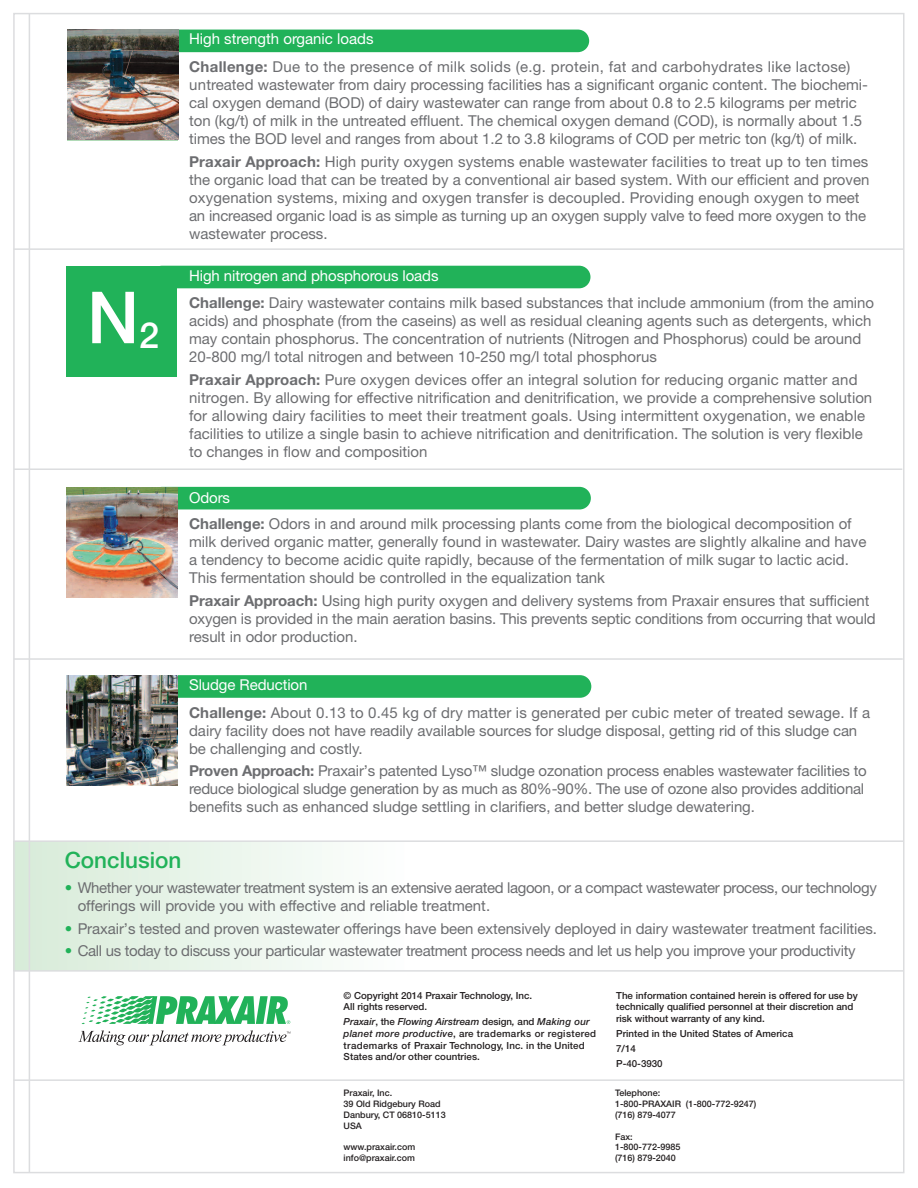
<style>
.page{position:relative;width:918px;height:1188px;background:#fff}
.page>*{position:absolute;margin:0;border:0;box-sizing:border-box;transform-origin:0 0}
.t1{font:500 72px "Helvetica Neue";color:#fff}
.t2{font:500 22.5px "Helvetica Neue";color:#21b259}
.t3{font:15px/18px "Helvetica Neue";color:#6c6d70}
.t4{font:15px/18px "Helvetica Neue";letter-spacing:-.02em;color:#6c6d70}
.t5{font:15px/28px "Helvetica Neue";letter-spacing:.02em;color:#6c6d70}
.t6{font:500 9.75px/11.7px "Helvetica Neue";letter-spacing:.005em;color:#231f20}
.t7{font:500 9px/10.8px "Helvetica Neue";color:#231f20}
.s1{font-size:36px}
.s2{color:#fff}
.s3{font-weight:700}
.s4{color:#21b259}
.s5{font-style:italic}
</style>
<div class="page">
<div style="left:14px;top:841px;width:391px;height:130px;background:linear-gradient(to right,#d7ebd8,#fdfffe)"></div>
<div style="left:151px;top:487px;width:440px;height:22px;background:#21b259;border-radius:11px"></div>
<div style="left:151px;top:675px;width:440px;height:23px;background:#21b259;border-radius:11px"></div>
<img style="left:67px;top:675px;width:110px;height:111px">
<img style="left:67px;top:487px;width:110px;height:111px">
<hr style="left:29px;top:14px;width:1px;height:1159px;background:#dcdddf">
<hr style="left:14px;top:248px;width:890px;height:2px;background:#dcdddf">
<div style="left:151px;top:266px;width:439px;height:22px;background:#21b259;border-radius:11px"></div>
<div style="left:66px;top:266px;width:111px;height:110px;background:#21b259"></div>
<hr style="left:14px;top:468px;width:888px;height:2px;background:#dcdddf">
<div style="left:152px;top:30px;width:437px;height:22px;background:#21b259;border-radius:11px"></div>
<hr style="left:14px;top:840px;width:890px;height:2px;background:#dcdddf">
<hr style="left:13px;top:970px;width:891px;height:2px;background:#dcdddf">
<svg style="left:82px;top:996px;width:208px;height:28px"></svg>
<svg style="left:78px;top:1030px;width:212px;height:15px"></svg>
<hr style="left:14px;top:1079px;width:889px;height:2px;background:#dcdddf">
<hr style="left:14px;top:658px;width:889px;height:2px;background:#dcdddf">
<img style="left:68px;top:30px;width:110px;height:109px">
<h1 class="t1" style="left:87px;top:292px;width:73px">N<span class="s1">2</span></h1>
<p class="t5" style="left:189px;top:27px;width:663px"><span class="s2">High strength organic loads<br></span><span class="s3">Challenge:</span> Due to the presence of milk solids (e.g. protein, fat and carbohydrates like lactose)</p>
<p class="t3" style="left:189px;top:78px;width:680px">untreated wastewater from dairy processing facilities has a significant organic content. The biochemi&shy;cal oxygen demand (BOD) of dairy wastewater can range from about 0.8 to 2.5 kilograms per metric ton (kg/t) of milk in the untreated effluent. The chemical oxygen demand (COD), is normally about 1.5 times the BOD level and ranges from about 1.2 to 3.8 kilograms of COD per metric ton (kg/t) of milk.</p>
<p class="t3" style="left:189px;top:154px;width:682px"><span class="s3">Praxair Approach:</span> High purity oxygen systems enable wastewater facilities to treat up to ten times the organic load that can be treated by a conventional air based system. With our efficient and proven oxygenation systems, mixing and oxygen transfer is decoupled. Providing enough oxygen to meet an increased organic load is as simple as turning up an oxygen supply valve to feed more oxygen to the wastewater process.</p>
<p class="t3" style="left:189px;top:263px;width:687px;line-height:27.6px"><span class="s2">High nitrogen and phosphorous loads<br></span><span class="s3">Challenge:</span> Dairy wastewater contains milk based substances that include ammonium (from the amino</p>
<p class="t3" style="left:189px;top:313px;width:684px">acids) and phosphate (from the caseins) as well as residual cleaning agents such as detergents, which may contain phosphorus. The concentration of nutrients (Nitrogen and Phosphorus) could be around<br>20-800 mg/l total nitrogen and between 10-250 mg/l total phosphorus</p>
<p class="t3" style="left:189px;top:372px;width:685px"><span class="s3">Praxair Approach:</span> Pure oxygen devices offer an integral solution for reducing organic matter and nitrogen. By allowing for effective nitrification and denitrification, we provide a comprehensive solution for allowing dairy facilities to meet their treatment goals. Using intermittent oxygenation, we enable facilities to utilize a single basin to achieve nitrification and denitrification. The solution is very flexible to changes in flow and composition</p>
<p class="t3" style="left:189px;top:486px;width:664px;line-height:26.4px"><span class="s2">Odors<br></span><span class="s3">Challenge:</span> Odors in and around milk processing plants come from the biological decomposition of</p>
<p class="t3" style="left:189px;top:535px;width:679px">milk derived organic matter, generally found in wastewater. Dairy wastes are slightly alkaline and have a tendency to become acidic quite rapidly, because of the fermentation of milk sugar to lactic acid.<br>This fermentation should be controlled in the equalization tank</p>
<p class="t3" style="left:189px;top:593px;width:688px"><span class="s3">Praxair Approach:</span> Using high purity oxygen and delivery systems from Praxair ensures that sufficient oxygen is provided in the main aeration basins. This prevents septic conditions from occurring that would result in odor production.</p>
<p class="t3" style="left:189px;top:673px;width:683px;line-height:27.3px"><span class="s2">Sludge Reduction<br></span><span class="s3">Challenge:</span> About 0.13 to 0.45 kg of dry matter is generated per cubic meter of treated sewage. If a</p>
<p class="t3" style="left:189px;top:723px;width:670px">dairy facility does not have readily available sources for sludge disposal, getting rid of this sludge can be challenging and costly.</p>
<p class="t3" style="left:189px;top:763px;width:679px"><span class="s3">Proven Approach:</span> Praxair’s patented Lyso™ sludge ozonation process enables wastewater facilities to reduce biological sludge generation by as much as 80%-90%. The use of ozone also provides additional benefits such as enhanced sludge settling in clarifiers, and better sludge dewatering.</p>
<h2 class="t2" style="left:65px;top:852px;width:118px">Conclusion</h2>
<p class="t4" style="left:78px;top:880px;width:801px;text-indent:-13px"><span class="s4">•</span> Whether your wastewater treatment system is an extensive aerated lagoon, or a compact wastewater process, our technology offerings will provide you with effective and reliable treatment.</p>
<p class="t3" style="left:65px;top:921px;width:814px"><span class="s4">•</span> Praxair’s tested and proven wastewater offerings have been extensively deployed in dairy wastewater treatment facilities.</p>
<p class="t4" style="left:65px;top:943px;width:792px"><span class="s4">•</span> Call us today to discuss your particular wastewater treatment process needs and let us help you improve your productivity</p>
<p class="t6" style="left:344px;top:990px;width:190px">© Copyright 2014 Praxair Technology, Inc.<br>All rights reserved.</p>
<p class="t6" style="left:344px;top:1017px;width:254px"><span class="s5">Praxair</span>, the <span class="s5">Flowing Airstream</span> design<span class="s5">,</span> and <span class="s5">Making our planet more productive</span>, are trademarks or registered trademarks of Praxair Technology, Inc. in the United States and/or other countries.</p>
<p class="t6" style="left:616px;top:990px;width:243px">The information contained herein is offered for use by technically qualified personnel at their discretion and risk without warranty of any kind.</p>
<p class="t6" style="left:616px;top:1027px;width:178px;line-height:15px">Printed in the United States of America<br>7/14<br>P-40-3930</p>
<p class="t7" style="left:344px;top:1089px;width:104px">Praxair, Inc.<br>39 Old Ridgebury Road<br>Danbury, CT 06810-5113<br>USA</p>
<p class="t7" style="left:344px;top:1143px;width:73px">www.praxair.com info@praxair.com</p>
<p class="t7" style="left:615px;top:1089px;width:143px">Telephone:<br>1-800-PRAXAIR (1-800-772-9247) (716) 879-4077</p>
<p class="t7" style="left:615px;top:1132px;width:67px">Fax:<br>1-800-772-9985 (716) 879-2040</p>
</div>
